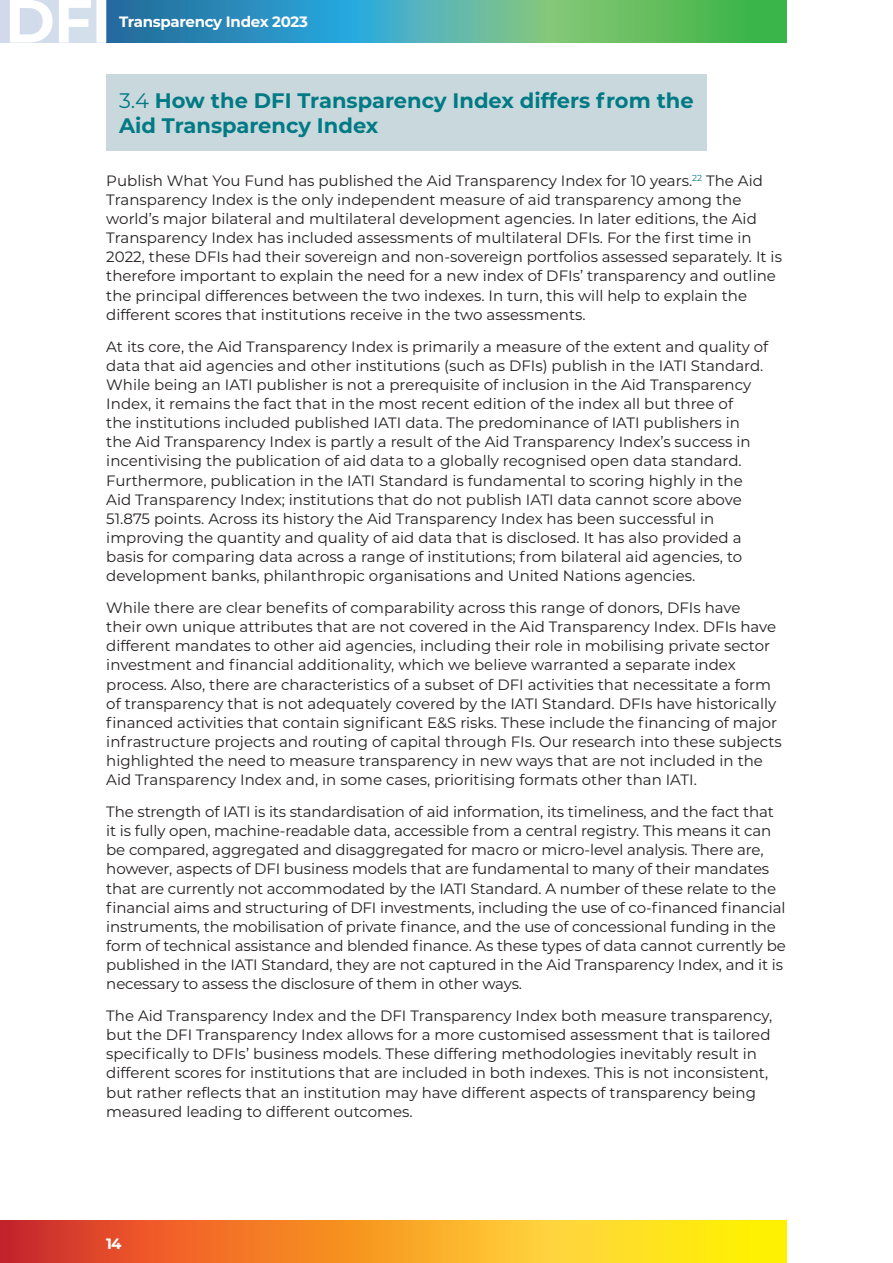
<style>
.page{position:relative;width:893px;height:1263px;background:#fff}
.page>*{position:absolute;margin:0;border:0;box-sizing:border-box;transform-origin:0 0}
.Header_2_Back_BG_Neu{font:700 21px/25.2px "Montserrat";color:#007a84}
.Body{font:15px/19.2px "Montserrat";color:#231f20}
.t1{font:700 15px "Montserrat";letter-spacing:-.02em;color:#fff}
.s1{font-weight:400}
</style>
<div class="page">
<svg style="left:0;top:1220px;width:787px;height:43px;background:#f39c25"></svg>
<svg style="left:106px;top:0;width:681px;height:43px;background:#49a896"></svg>
<svg style="left:0;top:0;width:106px;height:43px"></svg>
<div style="left:106px;top:74px;width:600px;height:77px;background:#c9d8dc"></div>
<p class="t1" style="left:119px;top:11px;width:190px">Transparency Index 2023</p>
<p class="Header_2_Back_BG_Neu" style="left:119px;top:86px;width:576px"><span class="s1">3.4</span> How the DFI Transparency Index differs from the<br>Aid Transparency Index</p>
<p class="Body" style="left:106px;top:170px;width:677px">Publish What You Fund has published the Aid Transparency Index for 10 years.<sup>22</sup> The Aid Transparency Index is the only independent measure of aid transparency among the world’s major bilateral and multilateral development agencies. In later editions, the Aid Transparency Index has included assessments of multilateral DFIs. For the first time in 2022, these DFIs had their sovereign and non-sovereign portfolios assessed separately. It is therefore important to explain the need for a new index of DFIs’ transparency and outline the principal differences between the two indexes. In turn, this will help to explain the different scores that institutions receive in the two assessments.</p>
<p class="Body" style="left:106px;top:336px;width:663px">At its core, the Aid Transparency Index is primarily a measure of the extent and quality of data that aid agencies and other institutions (such as DFIs) publish in the IATI Standard.<br>While being an IATI publisher is not a prerequisite of inclusion in the Aid Transparency Index, it remains the fact that in the most recent edition of the index all but three of<br>the institutions included published IATI data. The predominance of IATI publishers in the Aid Transparency Index is partly a result of the Aid Transparency Index’s success in incentivising the publication of aid data to a globally recognised open data standard.<br>Furthermore, publication in the IATI Standard is fundamental to scoring highly in the Aid Transparency Index; institutions that do not publish IATI data cannot score above 51.875 points. Across its history the Aid Transparency Index has been successful in improving the quantity and quality of aid data that is disclosed. It has also provided a basis for comparing data across a range of institutions; from bilateral aid agencies, to development banks, philanthropic organisations and United Nations agencies.</p>
<p class="Body" style="left:106px;top:598px;width:677px">While there are clear benefits of comparability across this range of donors, DFIs have<br>their own unique attributes that are not covered in the Aid Transparency Index. DFIs have different mandates to other aid agencies, including their role in mobilising private sector investment and financial additionality, which we believe warranted a separate index process. Also, there are characteristics of a subset of DFI activities that necessitate a form of transparency that is not adequately covered by the IATI Standard. DFIs have historically financed activities that contain significant E&amp;S risks. These include the financing of major infrastructure projects and routing of capital through FIs. Our research into these subjects highlighted the need to measure transparency in new ways that are not included in the Aid Transparency Index and, in some cases, prioritising formats other than IATI.</p>
<p class="Body" style="left:106px;top:802px;width:681px">The strength of IATI is its standardisation of aid information, its timeliness, and the fact that it is fully open, machine-readable data, accessible from a central registry. This means it can be compared, aggregated and disaggregated for macro or micro-level analysis. There are, however, aspects of DFI business models that are fundamental to many of their mandates that are currently not accommodated by the IATI Standard. A number of these relate to the financial aims and structuring of DFI investments, including the use of co-financed financial instruments, the mobilisation of private finance, and the use of concessional funding in the form of technical assistance and blended finance. As these types of data cannot currently be published in the IATI Standard, they are not captured in the Aid Transparency Index, and it is necessary to assess the disclosure of them in other ways.</p>
<p class="Body" style="left:106px;top:1006px;width:667px">The Aid Transparency Index and the DFI Transparency Index both measure transparency, but the DFI Transparency Index allows for a more customised assessment that is tailored specifically to DFIs’ business models. These differing methodologies inevitably result in different scores for institutions that are included in both indexes. This is not inconsistent, but rather reflects that an institution may have different aspects of transparency being measured leading to different outcomes.</p>
<p class="t1" style="left:106px;top:1232px;width:17px">14</p>
</div>
